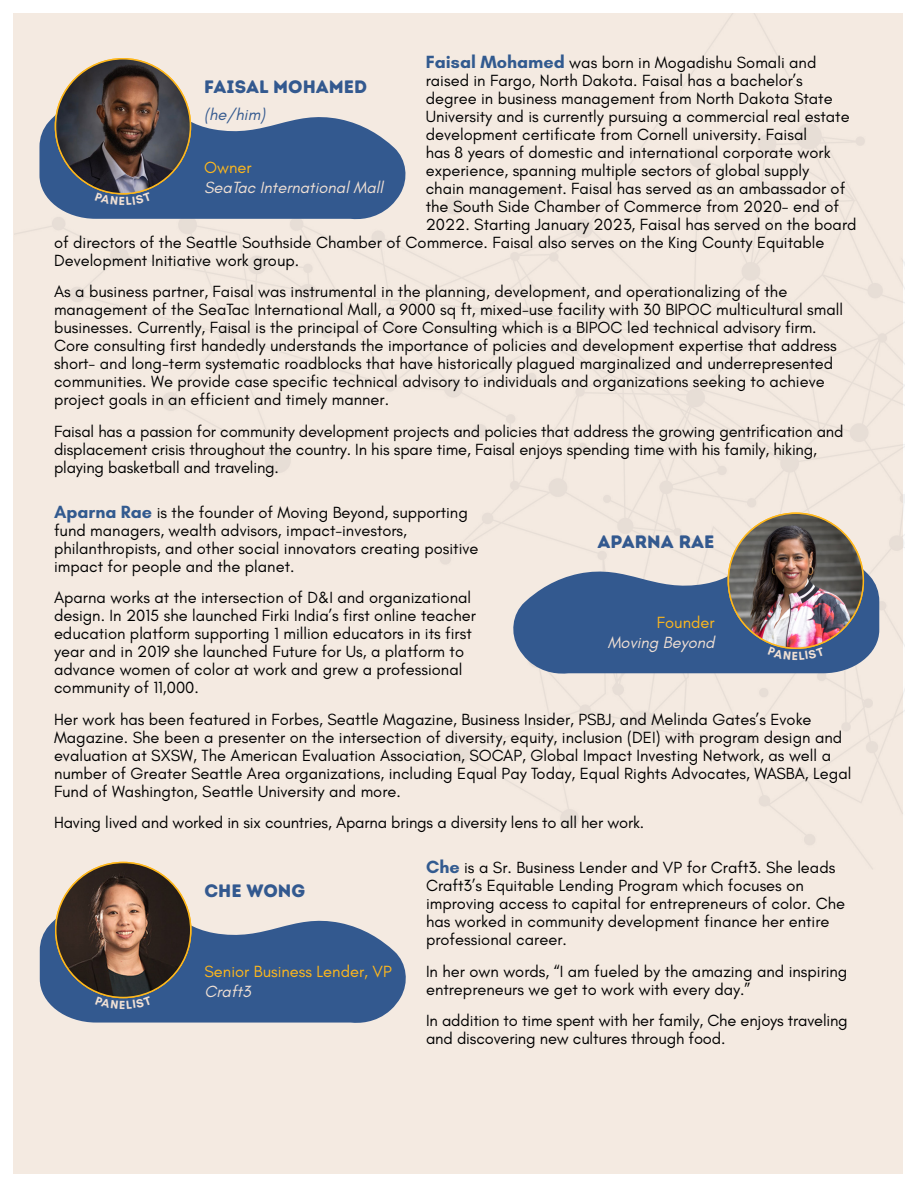
<style>
.page{position:relative;width:918px;height:1188px;background:#fff}
.page>*{position:absolute;margin:0;border:0;box-sizing:border-box;transform-origin:0 0}
.Name{font:18px "Intro Rust Base";color:#33598f}
.Body{font:16.5px/18px "Glacial Indifference";color:#000}
.Body-2{font:italic 16.5px "Glacial Indifference";color:#f0e0d4}
.Position_Title{font:16.5px "Glacial Indifference";color:#ffb81c}
.Pronouns{font:italic 16.5px "Glacial Indifference";color:#33598f}
.s1{font-weight:700;font-size:18px;color:#325a8f}
</style>
<div class="page">
<div style="left:14px;top:14px;width:889px;height:1160px;background:#f4eae1"></div>
<img style="left:15px;top:14px;width:889px;height:855px">
<svg style="left:510px;top:545px;width:369px;height:129px;fill:#33598f"></svg>
<img style="left:728px;top:513px;width:135px;height:135px;border-radius:68px">
<svg style="left:40px;top:894px;width:366px;height:129px;fill:#33598f"></svg>
<img style="left:56px;top:863px;width:135px;height:135px;border-radius:68px">
<svg style="left:39px;top:90px;width:370px;height:130px;fill:#33598f"></svg>
<img style="left:55px;top:59px;width:135px;height:135px;border-radius:68px">
<svg style="left:768px;top:647px;width:57px;height:13px"></svg>
<svg style="left:95px;top:996px;width:57px;height:13px"></svg>
<svg style="left:95px;top:192px;width:57px;height:13px"></svg>
<p class="Body" style="left:426px;top:53px;width:392px"><span class="s1">Faisal Mohamed</span> was born in Mogadishu Somali and</p>
<p class="Body" style="left:426px;top:71px;width:379px">raised in Fargo, North Dakota. Faisal has a bachelor’s</p>
<p class="Body" style="left:426px;top:89px;width:409px">degree in business management from North Dakota State</p>
<p class="Body" style="left:426px;top:107px;width:425px">University and is currently pursuing a commercial real estate</p>
<p class="Body" style="left:426px;top:125px;width:383px">development certificate from Cornell university. Faisal</p>
<p class="Body" style="left:426px;top:143px;width:406px">has 8 years of domestic and international corporate work</p>
<p class="Body" style="left:426px;top:161px;width:385px">experience, spanning multiple sectors of global supply</p>
<p class="Body" style="left:426px;top:179px;width:421px">chain management. Faisal has served as an ambassador of</p>
<p class="Body" style="left:426px;top:197px;width:415px">the South Side Chamber of Commerce from 2020- end of</p>
<p class="Body" style="left:426px;top:215px;width:432px">2022. Starting January 2023, Faisal has served on the board</p>
<p class="Body" style="left:54px;top:233px;width:772px">of directors of the Seattle Southside Chamber of Commerce. Faisal also serves on the King County Equitable</p>
<p class="Body" style="left:54px;top:251px;width:247px">Development Initiative work group.</p>
<p class="Body" style="left:54px;top:283px;width:791px">As a business partner, Faisal was instrumental in the planning, development, and operationalizing of the management of the SeaTac International Mall, a 9000 sq ft, mixed-use facility with 30 BIPOC multicultural small businesses. Currently, Faisal is the principal of Core Consulting which is a BIPOC led technical advisory firm.<br>Core consulting first handedly understands the importance of policies and development expertise that address short- and long-term systematic roadblocks that have historically plagued marginalized and underrepresented communities. We provide case specific technical advisory to individuals and organizations seeking to achieve project goals in an efficient and timely manner.</p>
<p class="Body" style="left:54px;top:422px;width:791px">Faisal has a passion for community development projects and policies that address the growing gentrification and displacement crisis throughout the country. In his spare time, Faisal enjoys spending time with his family, hiking, playing basketball and traveling.</p>
<p class="Body" style="left:54px;top:503px;width:426px"><span class="s1">Aparna Rae</span> is the founder of Moving Beyond, supporting fund managers, wealth advisors, impact-investors, philanthropists, and other social innovators creating positive impact for people and the planet.</p>
<p class="Body" style="left:54px;top:589px;width:423px">Aparna works at the intersection of D&amp;I and organizational design. In 2015 she launched Firki India’s first online teacher education platform supporting 1 million educators in its first year and in 2019 she launched Future for Us, a platform to advance women of color at work and grew a professional community of 11,000.</p>
<p class="Body" style="left:54px;top:710px;width:799px">Her work has been featured in Forbes, Seattle Magazine, Business Insider, PSBJ, and Melinda Gates’s Evoke Magazine. She been a presenter on the intersection of diversity, equity, inclusion (DEI) with program design and evaluation at SXSW, The American Evaluation Association, SOCAP, Global Impact Investing Network, as well a number of Greater Seattle Area organizations, including Equal Pay Today, Equal Rights Advocates, WASBA, Legal Fund of Washington, Seattle University and more.</p>
<p class="Body" style="left:54px;top:814px;width:592px">Having lived and worked in six countries, Aparna brings a diversity lens to all her work.</p>
<p class="Body" style="left:426px;top:859px;width:421px"><span class="s1">Che</span> is a Sr. Business Lender and VP for Craft3. She leads Craft3’s Equitable Lending Program which focuses on improving access to capital for entrepreneurs of color. Che has worked in community development finance her entire professional career.</p>
<p class="Body" style="left:426px;top:962px;width:423px">In her own words, “I am fueled by the amazing and inspiring entrepreneurs we get to work with every day.”</p>
<p class="Body" style="left:426px;top:1012px;width:423px">In addition to time spent with her family, Che enjoys traveling and discovering new cultures through food.</p>
<p class="Name" style="left:204px;top:75px;width:165px">FAISAL MOHAMED</p>
<p class="Pronouns" style="left:204px;top:105px;width:63px">(he/him)</p>
<p class="Position_Title" style="left:204px;top:158px;width:49px">Owner</p>
<p class="Body-2" style="left:204px;top:178px;width:180px">SeaTac International Mall</p>
<p class="Name" style="left:598px;top:530px;width:119px">APARNA RAE</p>
<p class="Position_Title" style="left:657px;top:613px;width:59px">Founder</p>
<p class="Body-2" style="left:608px;top:633px;width:108px">Moving Beyond</p>
<p class="Name" style="left:204px;top:879px;width:102px">CHE WONG</p>
<p class="Position_Title" style="left:204px;top:962px;width:189px">Senior Business Lender, VP</p>
<p class="Body-2" style="left:204px;top:982px;width:48px">Craft3</p>
</div>
